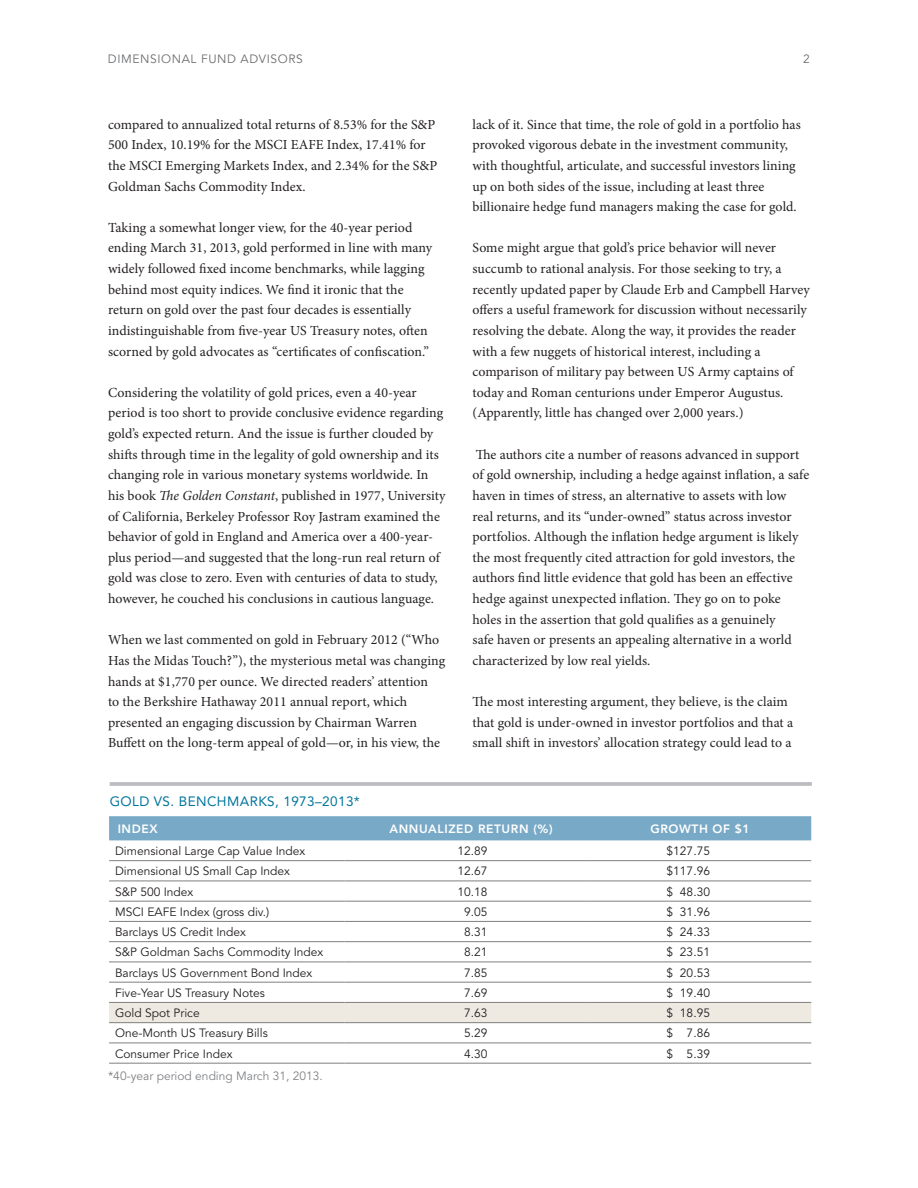
<style>
.page{position:relative;width:918px;height:1188px;background:#fff}
.page>*{position:absolute;margin:0;border:0;box-sizing:border-box;transform-origin:0 0}
.Body_Copy{font:13.8px/20.7px "Minion Pro";letter-spacing:.005em;color:#231f20}
.t1{font:13.5px "Avenir LT Std";letter-spacing:.03em;color:#02759d}
._4_7_Table_Body{font:12px "Avenir LT Std";color:#231f20}
._4_7_Table_Body-2{font:800 12px "Avenir LT Std";letter-spacing:.05em;color:#fff}
.Disclaimer_Style{font:12px "Avenir LT Std";color:#808285}
.t2{font:12px "Avenir LT Std";letter-spacing:.05em;color:#6c6d70}
.s1{font-style:italic}
</style>
<div class="page">
<hr style="left:110px;top:782px;width:702px;height:4px;background:#bcbdc0">
<div style="left:109px;top:816px;width:702px;height:24px;background:#78a9c7"></div>
<div style="left:109px;top:1003px;width:702px;height:19px;background:#eee9e1"></div>
<hr style="left:109px;top:860px;width:236px;height:1px;background:#7f7f7f">
<hr style="left:345px;top:860px;width:244px;height:1px;background:#7f7f7f">
<hr style="left:589px;top:860px;width:222px;height:1px;background:#7f7f7f">
<hr style="left:109px;top:881px;width:236px;height:1px;background:#7f7f7f">
<hr style="left:345px;top:881px;width:244px;height:1px;background:#7f7f7f">
<hr style="left:589px;top:881px;width:222px;height:1px;background:#7f7f7f">
<hr style="left:109px;top:901px;width:236px;height:1px;background:#7f7f7f">
<hr style="left:345px;top:901px;width:244px;height:1px;background:#7f7f7f">
<hr style="left:589px;top:901px;width:222px;height:1px;background:#7f7f7f">
<hr style="left:109px;top:921px;width:236px;height:1px;background:#7f7f7f">
<hr style="left:345px;top:921px;width:244px;height:1px;background:#7f7f7f">
<hr style="left:589px;top:921px;width:222px;height:1px;background:#7f7f7f">
<hr style="left:109px;top:941px;width:236px;height:1px;background:#7f7f7f">
<hr style="left:345px;top:941px;width:244px;height:1px;background:#7f7f7f">
<hr style="left:589px;top:941px;width:222px;height:1px;background:#7f7f7f">
<hr style="left:109px;top:962px;width:236px;height:1px;background:#7f7f7f">
<hr style="left:345px;top:962px;width:244px;height:1px;background:#7f7f7f">
<hr style="left:589px;top:962px;width:222px;height:1px;background:#7f7f7f">
<hr style="left:109px;top:982px;width:236px;height:1px;background:#7f7f7f">
<hr style="left:345px;top:982px;width:244px;height:1px;background:#7f7f7f">
<hr style="left:589px;top:982px;width:222px;height:1px;background:#7f7f7f">
<hr style="left:109px;top:1002px;width:236px;height:1px;background:#7f7f7f">
<hr style="left:345px;top:1002px;width:244px;height:1px;background:#7f7f7f">
<hr style="left:589px;top:1002px;width:222px;height:1px;background:#7f7f7f">
<hr style="left:109px;top:1022px;width:236px;height:1px;background:#7f7f7f">
<hr style="left:345px;top:1022px;width:244px;height:1px;background:#7f7f7f">
<hr style="left:589px;top:1022px;width:222px;height:1px;background:#7f7f7f">
<hr style="left:109px;top:1043px;width:236px;height:1px;background:#7f7f7f">
<hr style="left:345px;top:1043px;width:244px;height:1px;background:#7f7f7f">
<hr style="left:589px;top:1043px;width:222px;height:1px;background:#7f7f7f">
<hr style="left:109px;top:1063px;width:236px;height:1px;background:#7f7f7f">
<hr style="left:345px;top:1063px;width:244px;height:1px;background:#7f7f7f">
<hr style="left:589px;top:1063px;width:222px;height:1px;background:#7f7f7f">
<p class="t2" style="left:108px;top:52px;width:196px">DIMENSIONAL FUND ADVISORS</p>
<p class="t2" style="left:803px;top:52px;width:8px">2</p>
<p class="Body_Copy" style="left:108px;top:114px;width:331px">compared to annualized total returns of 8.53% for the S&amp;P 500 Index, 10.19% for the MSCI EAFE Index, 17.41% for the MSCI Emerging Markets Index, and 2.34% for the S&amp;P Goldman Sachs Commodity Index.</p>
<p class="Body_Copy" style="left:108px;top:217px;width:326px">Taking a somewhat longer view, for the 40-year period ending March 31, 2013, gold performed in line with many widely followed fixed income benchmarks, while lagging behind most equity indices. We find it ironic that the return on gold over the past four decades is essentially indistinguishable from five-year US Treasury notes, often scorned by gold advocates as “certificates of confiscation.”</p>
<p class="Body_Copy" style="left:108px;top:382px;width:339px">Considering the volatility of gold prices, even a 40-year period is too short to provide conclusive evidence regarding gold’s expected return. And the issue is further clouded by shifts through time in the legality of gold ownership and its changing role in various monetary systems worldwide. In his book <span class="s1">The Golden Constant</span>, published in 1977, University of California, Berkeley Professor Roy Jastram examined the behavior of gold in England and America over a 400-year&shy;plus period—and suggested that the long-run real return of gold was close to zero. Even with centuries of data to study, however, he couched his conclusions in cautious language.</p>
<p class="Body_Copy" style="left:108px;top:630px;width:339px">When we last commented on gold in February 2012 (“Who Has the Midas Touch?”), the mysterious metal was changing hands at $1,770 per ounce. We directed readers’ attention<br>to the Berkshire Hathaway 2011 annual report, which presented an engaging discussion by Chairman Warren Buffett on the long-term appeal of gold—or, in his view, the</p>
<p class="Body_Copy" style="left:472px;top:114px;width:330px">lack of it. Since that time, the role of gold in a portfolio has provoked vigorous debate in the investment community, with thoughtful, articulate, and successful investors lining up on both sides of the issue, including at least three billionaire hedge fund managers making the case for gold.</p>
<p class="Body_Copy" style="left:472px;top:238px;width:339px">Some might argue that gold’s price behavior will never succumb to rational analysis. For those seeking to try, a recently updated paper by Claude Erb and Campbell Harvey offers a useful framework for discussion without necessarily resolving the debate. Along the way, it provides the reader with a few nuggets of historical interest, including a comparison of military pay between US Army captains of today and Roman centurions under Emperor Augustus. (Apparently, little has changed over 2,000 years.)</p>
<p class="Body_Copy" style="left:472px;top:444px;width:338px">The authors cite a number of reasons advanced in support of gold ownership, including a hedge against inflation, a safe haven in times of stress, an alternative to assets with low real returns, and its “under-owned” status across investor portfolios. Although the inflation hedge argument is likely the most frequently cited attraction for gold investors, the authors find little evidence that gold has been an effective hedge against unexpected inflation. They go on to poke holes in the assertion that gold qualifies as a genuinely<br>safe haven or presents an appealing alternative in a world characterized by low real yields.</p>
<p class="Body_Copy" style="left:472px;top:691px;width:322px">The most interesting argument, they believe, is the claim that gold is under-owned in investor portfolios and that a small shift in investors’ allocation strategy could lead to a</p>
<p class="t1" style="left:110px;top:794px;width:252px">GOLD VS. BENCHMARKS, 1973–2013*</p>
<p class="_4_7_Table_Body-2" style="left:118px;top:822px;width:41px">INDEX</p>
<p class="_4_7_Table_Body-2" style="left:389px;top:822px;width:165px">ANNUALIZED RETURN (%)</p>
<p class="_4_7_Table_Body-2" style="left:650px;top:822px;width:101px">GROWTH OF $1</p>
<p class="_4_7_Table_Body" style="left:115px;top:844px;width:192px">Dimensional Large Cap Value Index</p>
<p class="_4_7_Table_Body" style="left:458px;top:844px;width:32px">12.89</p>
<p class="_4_7_Table_Body" style="left:667px;top:844px;width:45px">$127.75</p>
<p class="_4_7_Table_Body" style="left:115px;top:864px;width:176px">Dimensional US Small Cap Index</p>
<p class="_4_7_Table_Body" style="left:458px;top:864px;width:32px">12.67</p>
<p class="_4_7_Table_Body" style="left:667px;top:864px;width:45px">$117.96</p>
<p class="_4_7_Table_Body" style="left:115px;top:885px;width:80px">S&amp;P 500 Index</p>
<p class="_4_7_Table_Body" style="left:458px;top:885px;width:32px">10.18</p>
<p class="_4_7_Table_Body" style="left:667px;top:885px;width:45px">$ 48.30</p>
<p class="_4_7_Table_Body" style="left:115px;top:905px;width:156px">MSCI EAFE Index (gross div.)</p>
<p class="_4_7_Table_Body" style="left:464px;top:905px;width:25px">9.05</p>
<p class="_4_7_Table_Body" style="left:667px;top:905px;width:45px">$ 31.96</p>
<p class="_4_7_Table_Body" style="left:115px;top:925px;width:132px">Barclays US Credit Index</p>
<p class="_4_7_Table_Body" style="left:464px;top:925px;width:25px">8.31</p>
<p class="_4_7_Table_Body" style="left:667px;top:925px;width:45px">$ 24.33</p>
<p class="_4_7_Table_Body" style="left:115px;top:945px;width:210px">S&amp;P Goldman Sachs Commodity Index</p>
<p class="_4_7_Table_Body" style="left:464px;top:945px;width:25px">8.21</p>
<p class="_4_7_Table_Body" style="left:667px;top:945px;width:45px">$ 23.51</p>
<p class="_4_7_Table_Body" style="left:115px;top:966px;width:199px">Barclays US Government Bond Index</p>
<p class="_4_7_Table_Body" style="left:464px;top:966px;width:25px">7.85</p>
<p class="_4_7_Table_Body" style="left:667px;top:966px;width:45px">$ 20.53</p>
<p class="_4_7_Table_Body" style="left:115px;top:986px;width:151px">Five-Year US Treasury Notes</p>
<p class="_4_7_Table_Body" style="left:464px;top:986px;width:25px">7.69</p>
<p class="_4_7_Table_Body" style="left:667px;top:986px;width:45px">$ 19.40</p>
<p class="_4_7_Table_Body" style="left:115px;top:1006px;width:86px">Gold Spot Price</p>
<p class="_4_7_Table_Body" style="left:464px;top:1006px;width:25px">7.63</p>
<p class="_4_7_Table_Body" style="left:667px;top:1006px;width:45px">$ 18.95</p>
<p class="_4_7_Table_Body" style="left:115px;top:1026px;width:154px">One-Month US Treasury Bills</p>
<p class="_4_7_Table_Body" style="left:464px;top:1026px;width:25px">5.29</p>
<p class="_4_7_Table_Body" style="left:667px;top:1026px;width:45px">$ 7.86</p>
<p class="_4_7_Table_Body" style="left:115px;top:1047px;width:119px">Consumer Price Index</p>
<p class="_4_7_Table_Body" style="left:464px;top:1047px;width:25px">4.30</p>
<p class="_4_7_Table_Body" style="left:667px;top:1047px;width:45px">$ 5.39</p>
<p class="Disclaimer_Style" style="left:108px;top:1069px;width:216px">*40-year period ending March 31, 2013.</p>
</div>
